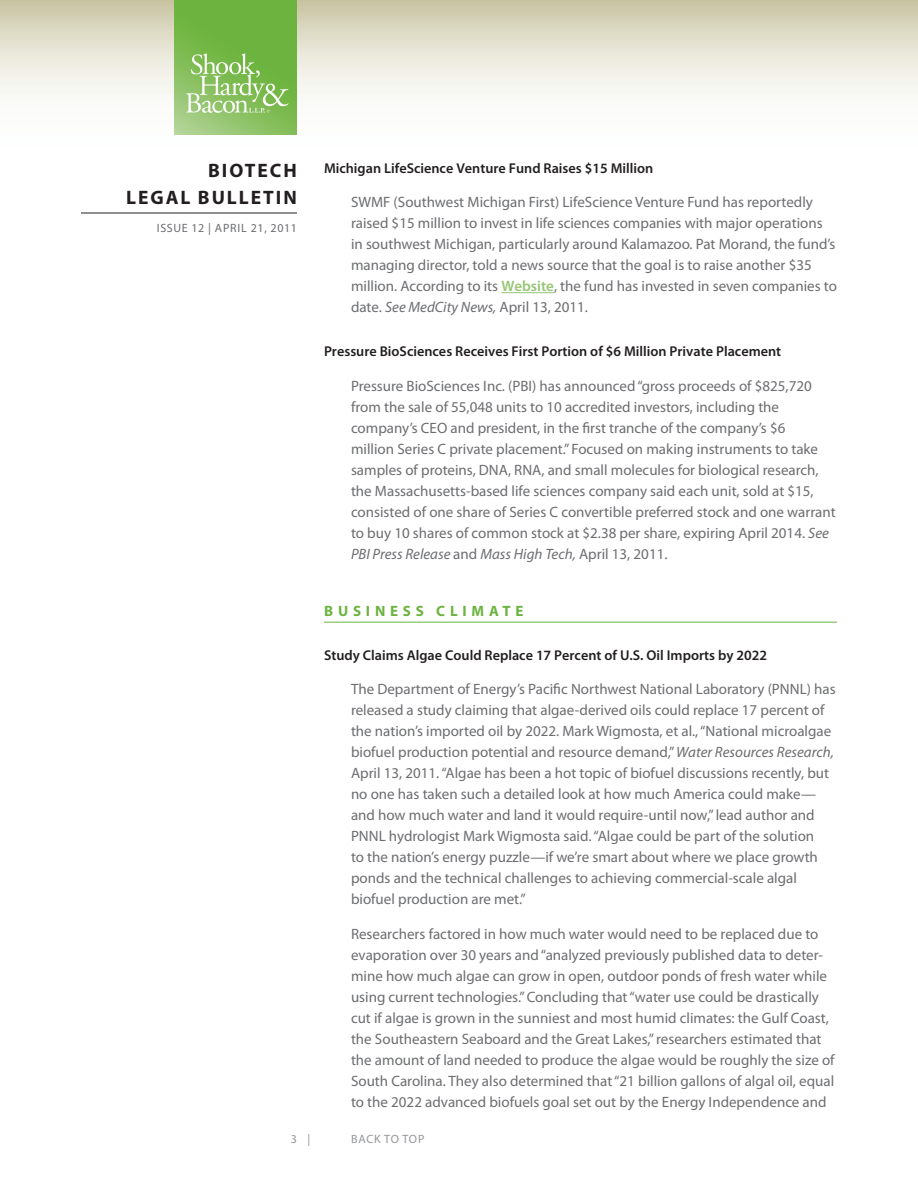
<style>
.page{position:relative;width:918px;height:1188px;background:#fff}
.page>*{position:absolute;margin:0;border:0;box-sizing:border-box;transform-origin:0 0}
.t1{font:700 19.5px/27px "Myriad Pro";letter-spacing:.1em;color:#231f20;text-align:right}
.Body{font:15px/21px "Myriad Pro";color:#6c6d70}
.Head{font:700 15px "Myriad Pro";letter-spacing:.32em;color:#6cb43f}
.Subhead{font:600 14.25px "Myriad Pro";color:#231f20}
.t2{font:12px "Myriad Pro";letter-spacing:.05em;color:#6c6d70}
.Body-2{font:12px "Myriad Pro";letter-spacing:.06em;color:#939598}
.s1{font-weight:600;color:#96c672}
.s2{font-style:italic}
</style>
<div class="page">
<svg style="left:0;top:0;width:918px;height:135px"></svg>
<hr style="left:81px;top:213px;width:216px;height:1px;background:#231f20">
<img style="left:175px;top:0;width:122px;height:135px">
<hr style="left:501px;top:292px;width:53px;height:1px;background:#96c672">
<hr style="left:324px;top:622px;width:513px;height:1px;background:#6cb43f">
<h1 class="t1" style="left:126px;top:156px;width:172px">BIOTECH<br>LEGAL BULLETIN</h1>
<p class="t2" style="left:157px;top:221px;width:142px">ISSUE 12 | APRIL 21, 2011</p>
<p class="Subhead" style="left:324px;top:159px;width:331px">Michigan LifeScience Venture Fund Raises $15 Million</p>
<p class="Body" style="left:351px;top:191px;width:487px">SWMF (Southwest Michigan First) LifeScience Venture Fund has reportedly raised $15 million to invest in life sciences companies with major operations in southwest Michigan, particularly around Kalamazoo. Pat Morand, the fund’s managing director, told a news source that the goal is to raise another $35 million. According to its <span class="s1">Website</span>, the fund has invested in seven companies to date. <span class="s2">See MedCity News,</span> April 13, 2011.</p>
<p class="Subhead" style="left:324px;top:342px;width:459px">Pressure BioSciences Receives First Portion of $6 Million Private Placement</p>
<p class="Body" style="left:351px;top:375px;width:486px">Pressure BioSciences Inc. (PBI) has announced “gross proceeds of $825,720 from the sale of 55,048 units to 10 accredited investors, including the company’s CEO and president, in the first tranche of the company’s $6<br>million Series C private placement.” Focused on making instruments to take samples of proteins, DNA, RNA, and small molecules for biological research, the Massachusetts-based life sciences company said each unit, sold at $15, consisted of one share of Series C convertible preferred stock and one warrant to buy 10 shares of common stock at $2.38 per share, expiring April 2014. <span class="s2">See PBI Press Release</span> and <span class="s2">Mass High Tech,</span> April 13, 2011.</p>
<p class="Head" style="left:324px;top:601px;width:201px">BUSINESS CLIMATE</p>
<p class="Subhead" style="left:324px;top:646px;width:445px">Study Claims Algae Could Replace 17 Percent of U.S. Oil Imports by 2022</p>
<p class="Body" style="left:351px;top:679px;width:486px">The Department of Energy’s Pacific Northwest National Laboratory (PNNL) has released a study claiming that algae-derived oils could replace 17 percent of the nation’s imported oil by 2022. Mark Wigmosta, et al., “National microalgae biofuel production potential and resource demand,” <span class="s2">Water Resources Research, </span>April 13, 2011. “Algae has been a hot topic of biofuel discussions recently, but no one has taken such a detailed look at how much America could make— and how much water and land it would require-until now,” lead author and PNNL hydrologist Mark Wigmosta said. “Algae could be part of the solution<br>to the nation’s energy puzzle—if we’re smart about where we place growth ponds and the technical challenges to achieving commercial-scale algal biofuel production are met.”</p>
<p class="Body" style="left:351px;top:923px;width:485px">Researchers factored in how much water would need to be replaced due to evaporation over 30 years and “analyzed previously published data to deter&shy;mine how much algae can grow in open, outdoor ponds of fresh water while using current technologies.” Concluding that “water use could be drastically cut if algae is grown in the sunniest and most humid climates: the Gulf Coast, the Southeastern Seaboard and the Great Lakes,” researchers estimated that the amount of land needed to produce the algae would be roughly the size of South Carolina. They also determined that “21 billion gallons of algal oil, equal to the 2022 advanced biofuels goal set out by the Energy Independence and</p>
<p class="Body-2" style="left:291px;top:1132px;width:21px">3 |</p>
<p class="Body-2" style="left:351px;top:1132px;width:75px">BACK TO TOP</p>
</div>
